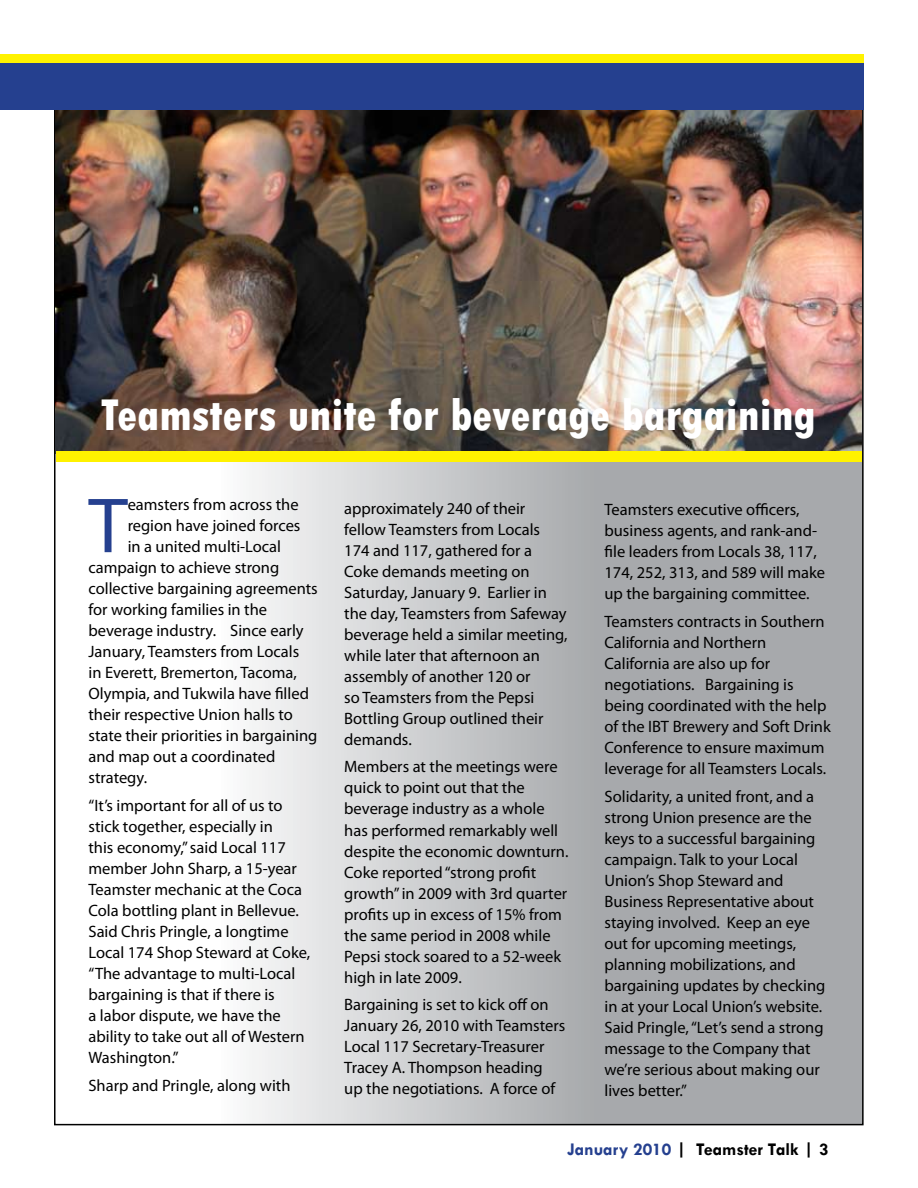
<style>
.page{position:relative;width:918px;height:1188px;background:#fff}
.page>*{position:absolute;margin:0;border:0;box-sizing:border-box;transform-origin:0 0}
.t1{font:78.75px "Myriad Pro";color:#25408f}
.t2{font:800 condensed 46.5px "Tw Cen";color:#fff}
.t3{font:700 18px "Tw Cen";color:#000}
.t4{font:16.5px/21px "Myriad Pro";color:#000}
.s1{color:#25408f}
</style>
<div class="page">
<svg style="left:249px;top:462px;width:612px;height:660px;background:#bdbec0"></svg>
<div style="left:0;top:54px;width:864px;height:8px;background:#fff200"></div>
<div style="left:0;top:63px;width:864px;height:46px;background:#25408f"></div>
<img style="left:56px;top:110px;width:805px;height:342px">
<div style="left:56px;top:452px;width:806px;height:10px;background:#fff200"></div>
<h2 class="t2" style="left:101px;top:387px;width:717px">Teamsters unite for beverage bargaining</h2>
<h1 class="t1" style="left:88px;top:477px;width:41px">T</h1>
<p class="t4" style="left:128px;top:494px;width:173px">eamsters from across the</p>
<p class="t4" style="left:128px;top:515px;width:174px">region have joined forces</p>
<p class="t4" style="left:128px;top:536px;width:155px">in a united multi-Local</p>
<p class="t4" style="left:88px;top:557px;width:192px">campaign to achieve strong</p>
<p class="t4" style="left:88px;top:578px;width:231px">collective bargaining agreements</p>
<p class="t4" style="left:88px;top:599px;width:180px">for working families in the</p>
<p class="t4" style="left:88px;top:620px;width:217px">beverage industry. Since early</p>
<p class="t4" style="left:88px;top:641px;width:212px">January, Teamsters from Locals</p>
<p class="t4" style="left:88px;top:662px;width:210px">in Everett, Bremerton, Tacoma,</p>
<p class="t4" style="left:88px;top:683px;width:222px">Olympia, and Tukwila have filled</p>
<p class="t4" style="left:88px;top:704px;width:206px">their respective Union halls to</p>
<p class="t4" style="left:88px;top:725px;width:230px">state their priorities in bargaining</p>
<p class="t4" style="left:88px;top:746px;width:188px">and map out a coordinated</p>
<p class="t4" style="left:88px;top:767px;width:60px">strategy.</p>
<p class="t4" style="left:88px;top:795px;width:223px">“It’s important for all of us to stick together, especially in<br>this economy,” said Local 117 member John Sharp, a 15-year<br>Teamster mechanic at the Coca<br>Cola bottling plant in Bellevue.<br>Said Chris Pringle, a longtime<br>Local 174 Shop Steward at Coke, “The advantage to multi-Local bargaining is that if there is<br>a labor dispute, we have the ability to take out all of Western<br>Washington.”</p>
<p class="t4" style="left:88px;top:1075px;width:204px">Sharp and Pringle, along with</p>
<p class="t4" style="left:344px;top:497px;width:225px">approximately 240 of their fellow Teamsters from Locals<br>174 and 117, gathered for a<br>Coke demands meeting on<br>Saturday, January 9. Earlier in the day, Teamsters from Safeway beverage held a similar meeting, while later that afternoon an assembly of another 120 or<br>so Teamsters from the Pepsi<br>Bottling Group outlined their demands.</p>
<p class="t4" style="left:344px;top:756px;width:226px">Members at the meetings were quick to point out that the beverage industry as a whole has performed remarkably well despite the economic downturn.<br>Coke reported “strong profit growth” in 2009 with 3rd quarter profits up in excess of 15% from the same period in 2008 while<br>Pepsi stock soared to a 52-week high in late 2009.</p>
<p class="t4" style="left:344px;top:994px;width:223px">Bargaining is set to kick off on<br>January 26, 2010 with Teamsters<br>Local 117 Secretary-Treasurer<br>Tracey A. Thompson heading up the negotiations. A force of</p>
<p class="t4" style="left:604px;top:499px;width:222px">Teamsters executive officers, business agents, and rank-and&shy;file leaders from Locals 38, 117,<br>174, 252, 313, and 589 will make up the bargaining committee.</p>
<p class="t4" style="left:604px;top:611px;width:228px">Teamsters contracts in Southern<br>California and Northern<br>California are also up for negotiations. Bargaining is being coordinated with the help of the IBT Brewery and Soft Drink<br>Conference to ensure maximum leverage for all Teamsters Locals.</p>
<p class="t4" style="left:604px;top:786px;width:222px">Solidarity, a united front, and a strong Union presence are the keys to a successful bargaining campaign. Talk to your Local<br>Union’s Shop Steward and<br>Business Representative about staying involved. Keep an eye out for upcoming meetings, planning mobilizations, and bargaining updates by checking in at your Local Union’s website.<br>Said Pringle, “Let’s send a strong message to the Company that we’re serious about making our lives better.”</p>
<p class="t3" style="left:567px;top:1139px;width:263px"><span class="s1">January 2010</span> | Teamster Talk | 3</p>
</div>
